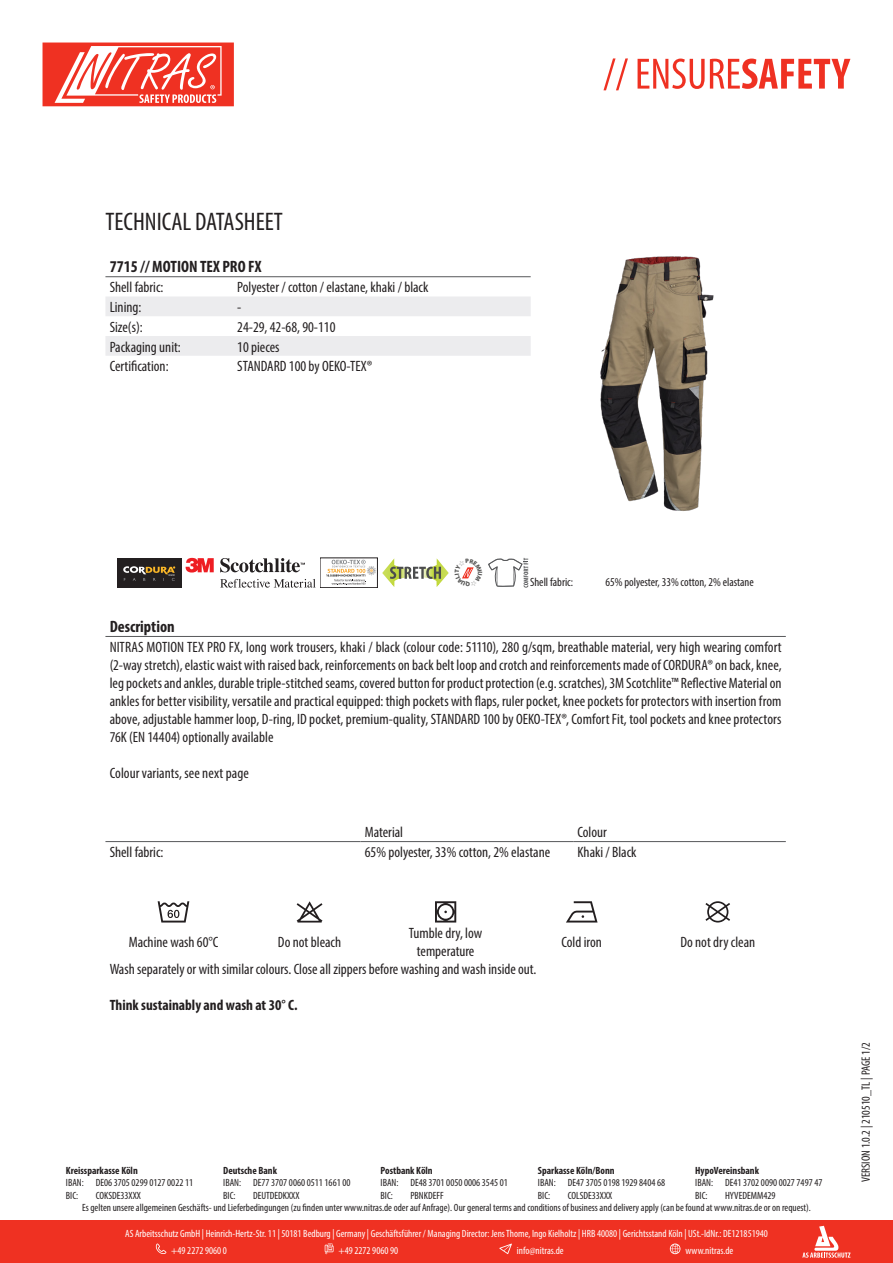
<style>
.page{position:relative;width:893px;height:1263px;background:#fff}
.page>*{position:absolute;margin:0;border:0;box-sizing:border-box;transform-origin:0 0}
.t1{font:condensed 25.5px "Myriad Pro";color:#231f20}
.t2{font:700 condensed 16.5px "Myriad Pro";color:#231f20}
.Headline_Nitras{font:condensed 15px/18px "Myriad Pro";color:#231f20;text-align:justify}
.t3{font:700 condensed 15px "Myriad Pro";color:#231f20}
.t4{font:condensed 12px "Myriad Pro";color:#231f20}
.t5{font:condensed 10.5px/12.6px "Myriad Pro";color:#231f20}
.t6{font:condensed 10.5px/17px "Myriad Pro";color:#fff}
.t7{font:700 condensed 10.5px "Myriad Pro";color:#231f20}
</style>
<div class="page">
<svg style="left:603px;top:58px;width:247px;height:32px"></svg>
<svg style="left:43px;top:43px;width:191px;height:63px"></svg>
<div style="left:0;top:1220px;width:893px;height:43px;background:#ef3122"></div>
<svg style="left:802px;top:1226px;width:48px;height:32px"></svg>
<svg style="left:156px;top:1243px;width:10px;height:11px"></svg>
<svg style="left:325px;top:1243px;width:9px;height:11px"></svg>
<svg style="left:499px;top:1243px;width:13px;height:11px"></svg>
<svg style="left:670px;top:1243px;width:10px;height:11px"></svg>
<svg style="left:105px;top:297px;width:426px;height:59px"></svg>
<hr style="left:105px;top:276px;width:128px;height:1px;background:#57585a">
<hr style="left:233px;top:276px;width:298px;height:1px;background:#57585a">
<img style="left:600px;top:256px;width:114px;height:255px">
<div style="left:117px;top:558px;width:64px;height:30px;background:#231f20"></div>
<svg style="left:123px;top:566px;width:52px;height:15px"></svg>
<svg style="left:186px;top:558px;width:28px;height:15px"></svg>
<svg style="left:220px;top:579px;width:96px;height:9px"></svg>
<svg style="left:220px;top:558px;width:85px;height:14px"></svg>
<div style="left:320px;top:558px;width:57px;height:30px;border:1px solid #231f20"></div>
<svg style="left:326px;top:560px;width:50px;height:25px"></svg>
<svg style="left:382px;top:558px;width:67px;height:29px"></svg>
<svg style="left:488px;top:558px;width:40px;height:30px"></svg>
<hr style="left:105px;top:636px;width:681px;height:1px;background:#57585a">
<svg style="left:106px;top:842px;width:680px;height:1px"></svg>
<hr style="left:105px;top:841px;width:256px;height:1px;background:#57585a">
<hr style="left:361px;top:841px;width:212px;height:1px;background:#57585a">
<hr style="left:573px;top:841px;width:213px;height:1px;background:#57585a">
<svg style="left:158px;top:901px;width:31px;height:21px"></svg>
<svg style="left:297px;top:901px;width:25px;height:21px"></svg>
<svg style="left:435px;top:901px;width:21px;height:21px"></svg>
<svg style="left:566px;top:901px;width:32px;height:21px"></svg>
<svg style="left:705px;top:901px;width:25px;height:21px"></svg>
<svg style="left:462px;top:567px;width:12px;height:12px"></svg>
<p class="t1" style="left:105px;top:206px;width:179px">TECHNICAL DATASHEET</p>
<p class="t2" style="left:110px;top:257px;width:153px">7715 // MOTION TEX PRO FX</p>
<p class="Headline_Nitras" style="left:110px;top:278px;width:55px">Shell fabric:</p>
<p class="Headline_Nitras" style="left:237px;top:278px;width:193px">Polyester / cotton / elastane, khaki / black</p>
<p class="Headline_Nitras" style="left:110px;top:298px;width:33px">Lining:</p>
<p class="Headline_Nitras" style="left:237px;top:298px;width:6px">-</p>
<p class="Headline_Nitras" style="left:110px;top:318px;width:35px">Size(s):</p>
<p class="Headline_Nitras" style="left:237px;top:318px;width:100px">24-29, 42-68, 90-110</p>
<p class="Headline_Nitras" style="left:110px;top:337px;width:73px">Packaging unit:</p>
<p class="Headline_Nitras" style="left:237px;top:337px;width:44px">10 pieces</p>
<p class="Headline_Nitras" style="left:110px;top:357px;width:60px">Certification:</p>
<p class="Headline_Nitras" style="left:237px;top:357px;width:136px">STANDARD 100 by OEKO-TEX®</p>
<p class="t4" style="left:530px;top:574px;width:45px">Shell fabric:</p>
<p class="t4" style="left:605px;top:574px;width:150px">65% polyester, 33% cotton, 2% elastane</p>
<p class="t2" style="left:110px;top:616px;width:67px">Description</p>
<p class="Headline_Nitras" style="left:110px;top:638px;width:673px">NITRAS MOTION TEX PRO FX, long work trousers, khaki / black (colour code: 51110), 280 g/sqm, breathable material, very high wearing comfort (2-way stretch), elastic waist with raised back, reinforcements on back belt loop and crotch and reinforcements made of CORDURA® on back, knee, leg pockets and ankles, durable triple-stitched seams, covered button for product protection (e.g. scratches), 3M Scotchlite™ Reflective Material on ankles for better visibility, versatile and practical equipped: thigh pockets with flaps, ruler pocket, knee pockets for protectors with insertion from above, adjustable hammer loop, D-ring, ID pocket, premium-quality, STANDARD 100 by OEKO-TEX®, Comfort Fit, tool pockets and knee protectors 76K (EN 14404) optionally available</p>
<p class="Headline_Nitras" style="left:110px;top:764px;width:141px">Colour variants, see next page</p>
<p class="Headline_Nitras" style="left:365px;top:823px;width:40px">Material</p>
<p class="Headline_Nitras" style="left:577px;top:823px;width:31px">Colour</p>
<p class="Headline_Nitras" style="left:110px;top:843px;width:55px">Shell fabric:</p>
<p class="Headline_Nitras" style="left:365px;top:843px;width:187px">65% polyester, 33% cotton, 2% elastane</p>
<p class="Headline_Nitras" style="left:577px;top:843px;width:61px">Khaki / Black</p>
<p class="Headline_Nitras" style="left:129px;top:933px;width:91px">Machine wash 60°C</p>
<p class="Headline_Nitras" style="left:278px;top:933px;width:65px">Do not bleach</p>
<p class="Headline_Nitras" style="left:409px;top:924px;width:75px;text-align:center">Tumble dry, low temperature</p>
<p class="Headline_Nitras" style="left:561px;top:933px;width:42px">Cold iron</p>
<p class="Headline_Nitras" style="left:680px;top:933px;width:76px">Do not dry clean</p>
<p class="Headline_Nitras" style="left:110px;top:959px;width:428px">Wash separately or with similar colours. Close all zippers before washing and wash inside out.</p>
<p class="t3" style="left:110px;top:995px;width:189px">Think sustainably and wash at 30° C.</p>
<p class="t7" style="left:66px;top:1164px;width:73px">Kreissparkasse Köln</p>
<p class="t7" style="left:223px;top:1164px;width:55px">Deutsche Bank</p>
<p class="t7" style="left:381px;top:1164px;width:54px">Postbank Köln</p>
<p class="t7" style="left:538px;top:1164px;width:78px">Sparkasse Köln/Bonn</p>
<p class="t7" style="left:695px;top:1164px;width:65px">HypoVereinsbank</p>
<p class="t5" style="left:66px;top:1176px;width:19px">IBAN:<br>BIC:</p>
<p class="t5" style="left:96px;top:1176px;width:99px">DE06 3705 0299 0127 0022 11<br>COKSDE33XXX</p>
<p class="t5" style="left:223px;top:1176px;width:19px">IBAN:<br>BIC:</p>
<p class="t5" style="left:253px;top:1176px;width:99px">DE77 3707 0060 0511 1661 00<br>DEUTDEDKXXX</p>
<p class="t5" style="left:381px;top:1176px;width:19px">IBAN:<br>BIC:</p>
<p class="t5" style="left:410px;top:1176px;width:99px">DE48 3701 0050 0006 3545 01<br>PBNKDEFF</p>
<p class="t5" style="left:538px;top:1176px;width:19px">IBAN:<br>BIC:</p>
<p class="t5" style="left:568px;top:1176px;width:99px">DE47 3705 0198 1929 8404 68<br>COLSDE33XXX</p>
<p class="t5" style="left:695px;top:1176px;width:19px">IBAN:<br>BIC:</p>
<p class="t5" style="left:725px;top:1176px;width:99px">DE41 3702 0090 0027 7497 47</p>
<p class="t5" style="left:725px;top:1189px;width:52px">HYVEDEMM429</p>
<p class="t5" style="left:82px;top:1201px;width:730px">Es gelten unsere allgemeinen Geschäfts- und Lieferbedingungen (zu finden unter www.nitras.de oder auf Anfrage). Our general terms and conditions of business and delivery apply (can be found at www.nitras.de or on request).</p>
<p class="t6" style="left:171px;top:1225px;width:598px;text-indent:-46px">AS Arbeitsschutz GmbH | Heinrich-Hertz-Str. 11 | 50181 Bedburg | Germany | Geschäftsführer / Managing Director: Jens Thome, Ingo Kielholtz | HRB 40080 | Gerichtsstand Köln | USt.-IdNr.: DE121851940 +49 2272 9060 0</p>
<p class="t6" style="left:338px;top:1242px;width:61px">+49 2272 9060 90</p>
<p class="t6" style="left:517px;top:1242px;width:48px">info@nitras.de</p>
<p class="t6" style="left:685px;top:1242px;width:49px">www.nitras.de</p>
<p class="t4" style="left:859px;top:1182px;width:141px;rotate:-90deg">VERSION 1.0.2 | 210510_TL | PAGE 1/2</p>
</div>
